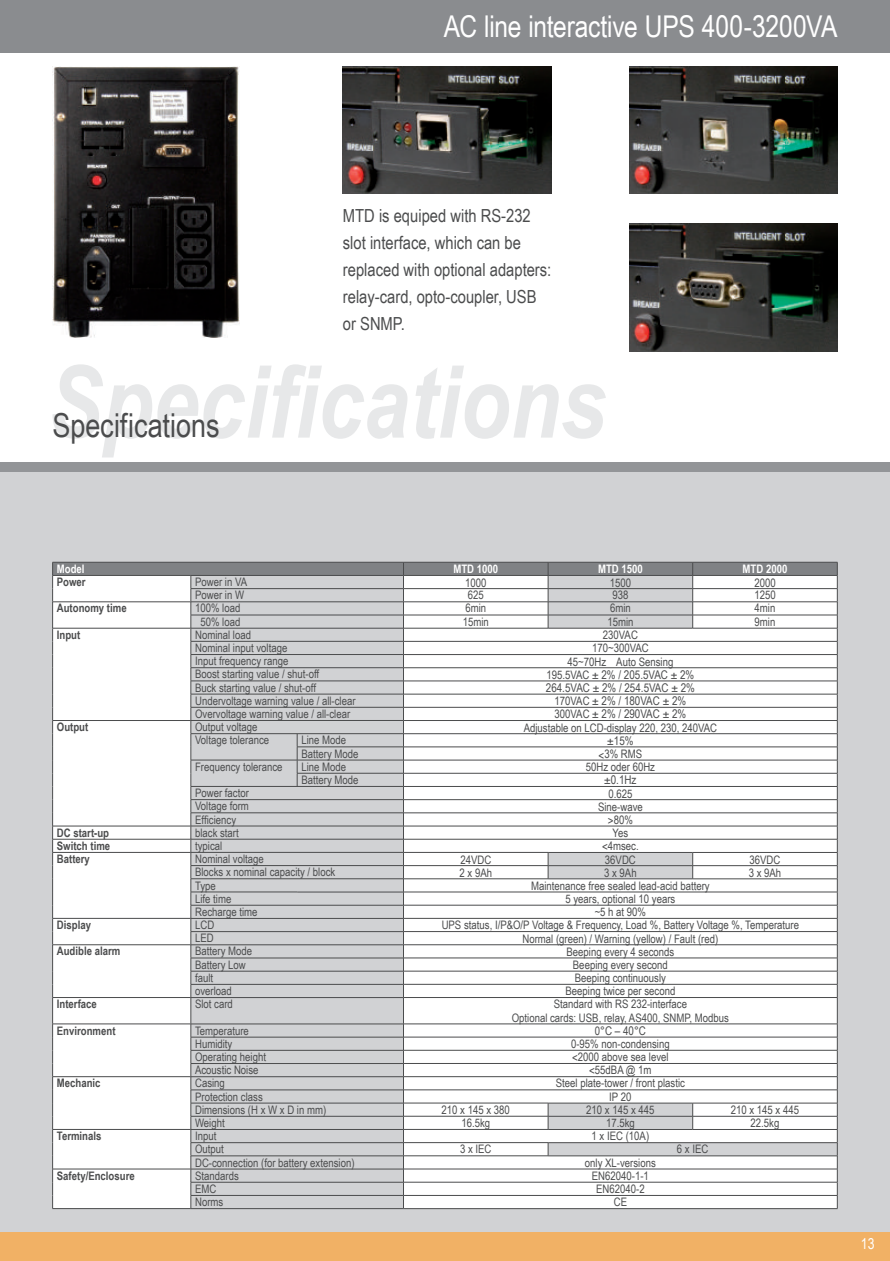
<style>
.page{position:relative;width:890px;height:1261px;background:#fff}
.page>*{position:absolute;margin:0;border:0;box-sizing:border-box;transform-origin:0 0}
.t1{font:italic 700 100.5px "Arial Narrow";color:#e7e8e9}
.t2{font:33px "Arial Narrow";letter-spacing:-.005em;color:#4b4c4d}
.t3{font:30px "Arial Narrow";letter-spacing:-.01em;color:#fff}
.t4{font:18px/27px "Arial Narrow";color:#4b4c4d}
.t5{font:15px "Arial Narrow";color:#fff}
.t6{font:12px "Arial Narrow";color:#4b4c4d}
.t7{font:11.7px/13.5px "Arial Narrow";color:#4b4c4d;text-align:center}
.t8{font:700 11.7px "Arial Narrow";color:#4b4c4d}
.t9{font:700 11.7px "Arial Narrow";color:#fff}
.s1{font-size:11.7px}
.s2{font-size:12px}
</style>
<div class="page">
<div style="left:0;top:472px;width:890px;height:788px;background:#d1d2d4"></div>
<div style="left:0;top:462px;width:890px;height:10px;background:#939598"></div>
<div style="left:0;top:1231px;width:890px;height:29px;background:#f1b165"></div>
<div style="left:0;top:0;width:890px;height:52px;background:#8a8c8f"></div>
<img style="left:52px;top:66px;width:188px;height:271px">
<img style="left:343px;top:66px;width:208px;height:128px">
<img style="left:629px;top:66px;width:208px;height:128px">
<img style="left:629px;top:224px;width:208px;height:127px">
<hr style="left:52px;top:1207px;width:139px;height:1px;background:#4b4c4d">
<hr style="left:191px;top:1207px;width:212px;height:1px;background:#4b4c4d">
<hr style="left:403px;top:1207px;width:434px;height:1px;background:#4b4c4d">
<svg style="left:52px;top:562px;width:786px;height:645px"></svg>
<h3 class="t3" style="left:444px;top:9px;width:395px">AC line interactive UPS 400-3200VA</h3>
<h3 class="t4" style="left:343px;top:202px;width:210px">MTD is equiped with RS-232 slot interface, which can be replaced with optional adapters: relay-card, opto-coupler, USB or SNMP.</h3>
<h1 class="t1" style="left:47px;top:343px;width:560px">Specifications</h1>
<h2 class="t2" style="left:52px;top:406px;width:169px">Specifications</h2>
<p class="t9" style="left:57px;top:562px;width:29px">Model</p>
<p class="t9" style="left:453px;top:562px;width:46px">MTD 1000</p>
<p class="t9" style="left:598px;top:562px;width:46px">MTD 1500</p>
<p class="t9" style="left:742px;top:562px;width:46px">MTD 2000</p>
<p class="t8" style="left:57px;top:575px;width:30px">Power</p>
<p class="t7" style="left:195px;top:575px;width:54px">Power in VA</p>
<p class="t7" style="left:465px;top:575px;width:23px">1000</p>
<p class="t7" style="left:610px;top:575px;width:23px">1500</p>
<p class="t7" style="left:754px;top:575px;width:23px">2000</p>
<p class="t7" style="left:195px;top:588px;width:51px">Power in W</p>
<p class="t7" style="left:468px;top:588px;width:18px">625</p>
<p class="t7" style="left:612px;top:588px;width:18px">938</p>
<p class="t7" style="left:754px;top:588px;width:23px">1250</p>
<p class="t8" style="left:57px;top:601px;width:71px">Autonomy time</p>
<p class="t7" style="left:195px;top:601px;width:47px">100% load</p>
<p class="t7" style="left:465px;top:601px;width:22px">6min</p>
<p class="t7" style="left:610px;top:601px;width:22px">6min</p>
<p class="t7" style="left:754px;top:601px;width:22px">4min</p>
<p class="t7" style="left:200px;top:614px;width:42px">50% load</p>
<p class="t7" style="left:463px;top:614px;width:28px">15min</p>
<p class="t7" style="left:607px;top:614px;width:28px">15min</p>
<p class="t7" style="left:754px;top:614px;width:22px">9min</p>
<p class="t8" style="left:57px;top:627px;width:25px">Input</p>
<p class="t7" style="left:195px;top:627px;width:57px">Nominal load</p>
<p class="t7" style="left:603px;top:627px;width:37px">230VAC</p>
<p class="t7" style="left:195px;top:641px;width:94px">Nominal input voltage</p>
<p class="t7" style="left:592px;top:641px;width:58px">170~300VAC</p>
<p class="t7" style="left:195px;top:654px;width:95px">Input frequency range</p>
<p class="t7" style="left:567px;top:654px;width:107px">45~70Hz Auto Sensing</p>
<p class="t7" style="left:195px;top:667px;width:126px">Boost starting value / shut-off</p>
<p class="t6" style="left:546px;top:667px;width:149px"><span class="s1">195.5VAC</span> ± 2% / 205.5VAC ± 2%</p>
<p class="t7" style="left:195px;top:680px;width:122px">Buck starting value / shut-off</p>
<p class="t6" style="left:546px;top:680px;width:151px">264.5VAC ± 2% / 254.5VAC ± 2%</p>
<p class="t7" style="left:195px;top:693px;width:162px">Undervoltage warning value / all-clear</p>
<p class="t6" style="left:554px;top:693px;width:133px"><span class="s1">170VAC</span> ± 2% / 180VAC ± 2%</p>
<p class="t7" style="left:195px;top:706px;width:157px">Overvoltage warning value / all-clear</p>
<p class="t6" style="left:554px;top:707px;width:133px"><span class="s1">300VAC</span> ± 2% / 290VAC ± 2%</p>
<p class="t8" style="left:57px;top:720px;width:33px">Output</p>
<p class="t7" style="left:195px;top:720px;width:64px">Output voltage</p>
<p class="t7" style="left:524px;top:720px;width:195px">Adjustable on LCD-display 220, 230, 240VAC</p>
<p class="t7" style="left:195px;top:733px;width:76px">Voltage tolerance</p>
<p class="t7" style="left:301px;top:733px;width:46px">Line Mode</p>
<p class="t6" style="left:607px;top:733px;width:28px">±15%</p>
<p class="t7" style="left:301px;top:746px;width:59px">Battery Mode</p>
<p class="t7" style="left:598px;top:746px;width:45px"><span class="s2">&lt;</span>3% RMS</p>
<p class="t7" style="left:195px;top:759px;width:89px">Frequency tolerance</p>
<p class="t7" style="left:301px;top:759px;width:46px">Line Mode</p>
<p class="t7" style="left:586px;top:760px;width:71px">50Hz oder 60Hz</p>
<p class="t7" style="left:301px;top:772px;width:59px">Battery Mode</p>
<p class="t6" style="left:604px;top:773px;width:34px">±0.1Hz</p>
<p class="t7" style="left:195px;top:786px;width:55px">Power factor</p>
<p class="t7" style="left:608px;top:786px;width:26px">0.625</p>
<p class="t7" style="left:195px;top:799px;width:55px">Voltage form</p>
<p class="t7" style="left:598px;top:799px;width:46px">Sine-wave</p>
<p class="t7" style="left:195px;top:812px;width:43px">Efficiency</p>
<p class="t7" style="left:608px;top:812px;width:26px"><span class="s2">&gt;</span>80%</p>
<p class="t8" style="left:57px;top:825px;width:54px">DC start-up</p>
<p class="t7" style="left:195px;top:825px;width:45px">black start</p>
<p class="t7" style="left:612px;top:826px;width:17px">Yes</p>
<p class="t8" style="left:57px;top:838px;width:55px">Switch time</p>
<p class="t7" style="left:195px;top:838px;width:29px">typical</p>
<p class="t7" style="left:602px;top:839px;width:38px"><span class="s2">&lt;</span>4msec.</p>
<p class="t8" style="left:57px;top:852px;width:35px">Battery</p>
<p class="t7" style="left:195px;top:851px;width:70px">Nominal voltage</p>
<p class="t7" style="left:460px;top:852px;width:32px">24VDC</p>
<p class="t7" style="left:605px;top:852px;width:32px">36VDC</p>
<p class="t7" style="left:749px;top:852px;width:32px">36VDC</p>
<p class="t7" style="left:195px;top:865px;width:142px">Blocks x nominal capacity / block</p>
<p class="t7" style="left:459px;top:865px;width:34px">2 x 9Ah</p>
<p class="t7" style="left:604px;top:865px;width:34px">3 x 9Ah</p>
<p class="t7" style="left:749px;top:865px;width:34px">3 x 9Ah</p>
<p class="t7" style="left:195px;top:878px;width:22px">Type</p>
<p class="t7" style="left:531px;top:878px;width:180px">Maintenance free sealed lead-acid battery</p>
<p class="t7" style="left:195px;top:891px;width:38px">Life time</p>
<p class="t7" style="left:565px;top:891px;width:111px">5 years, optional 10 years</p>
<p class="t7" style="left:195px;top:904px;width:64px">Recharge time</p>
<p class="t7" style="left:595px;top:905px;width:53px">~5 h at 90%</p>
<p class="t8" style="left:57px;top:917px;width:36px">Display</p>
<p class="t7" style="left:195px;top:917px;width:21px">LCD</p>
<p class="t7" style="left:442px;top:918px;width:359px">UPS status, I/P&amp;O/P Voltage &amp; Frequency, Load %, Battery Voltage %, Temperature</p>
<p class="t7" style="left:195px;top:931px;width:20px">LED</p>
<p class="t7" style="left:522px;top:931px;width:197px">Normal (green) / Warning (yellow) / Fault (red)</p>
<p class="t8" style="left:57px;top:944px;width:65px">Audible alarm</p>
<p class="t7" style="left:195px;top:944px;width:59px">Battery Mode</p>
<p class="t7" style="left:566px;top:944px;width:109px">Beeping every 4 seconds</p>
<p class="t7" style="left:195px;top:957px;width:52px">Battery Low</p>
<p class="t7" style="left:573px;top:957px;width:96px">Beeping every second</p>
<p class="t7" style="left:195px;top:970px;width:20px">fault</p>
<p class="t7" style="left:575px;top:970px;width:93px">Beeping continuously</p>
<p class="t7" style="left:195px;top:983px;width:38px">overload</p>
<p class="t7" style="left:565px;top:984px;width:111px">Beeping twice per second</p>
<p class="t8" style="left:57px;top:996px;width:41px">Interface</p>
<p class="t7" style="left:195px;top:996px;width:39px">Slot card</p>
<p class="t7" style="left:512px;top:996px;width:219px">Standard with RS 232-interface<br>Optional cards: USB, relay, AS400, SNMP, Modbus</p>
<p class="t8" style="left:57px;top:1023px;width:60px">Environment</p>
<p class="t7" style="left:195px;top:1023px;width:55px">Temperature</p>
<p class="t6" style="left:595px;top:1023px;width:53px"><span class="s1">0</span>°C – 40°C</p>
<p class="t7" style="left:195px;top:1036px;width:39px">Humidity</p>
<p class="t7" style="left:571px;top:1036px;width:100px">0-95% non-condensing</p>
<p class="t7" style="left:195px;top:1049px;width:72px">Operating height</p>
<p class="t7" style="left:572px;top:1049px;width:98px"><span class="s2">&lt;</span>2000 above sea level</p>
<p class="t7" style="left:195px;top:1062px;width:65px">Acoustic Noise</p>
<p class="t7" style="left:589px;top:1063px;width:64px"><span class="s2">&lt;</span>55dBA @ 1m</p>
<p class="t8" style="left:57px;top:1076px;width:45px">Mechanic</p>
<p class="t7" style="left:195px;top:1076px;width:31px">Casing</p>
<p class="t7" style="left:556px;top:1076px;width:131px">Steel plate-tower / front plastic</p>
<p class="t7" style="left:195px;top:1089px;width:69px">Protection class</p>
<p class="t7" style="left:609px;top:1089px;width:24px">IP 20</p>
<p class="t7" style="left:195px;top:1102px;width:133px">Dimensions (H x W x D in mm)</p>
<p class="t7" style="left:442px;top:1102px;width:70px">210 x 145 x 380</p>
<p class="t7" style="left:586px;top:1102px;width:70px">210 x 145 x 445</p>
<p class="t7" style="left:731px;top:1102px;width:70px">210 x 145 x 445</p>
<p class="t7" style="left:195px;top:1115px;width:31px">Weight</p>
<p class="t7" style="left:461px;top:1115px;width:30px">16.5kg</p>
<p class="t7" style="left:606px;top:1115px;width:30px">17.5kg</p>
<p class="t7" style="left:750px;top:1115px;width:30px">22.5kg</p>
<p class="t8" style="left:57px;top:1128px;width:46px">Terminals</p>
<p class="t7" style="left:195px;top:1128px;width:23px">Input</p>
<p class="t7" style="left:591px;top:1128px;width:59px">1 x IEC (10A)</p>
<p class="t7" style="left:195px;top:1141px;width:30px">Output</p>
<p class="t7" style="left:460px;top:1141px;width:33px">3 x IEC</p>
<p class="t7" style="left:677px;top:1141px;width:33px">6 x IEC</p>
<p class="t7" style="left:195px;top:1155px;width:161px">DC-connection (for battery extension)</p>
<p class="t7" style="left:585px;top:1155px;width:72px">only XL-versions</p>
<p class="t8" style="left:57px;top:1168px;width:79px">Safety/Enclosure</p>
<p class="t7" style="left:195px;top:1168px;width:45px">Standards</p>
<p class="t7" style="left:592px;top:1168px;width:59px">EN62040-1-1</p>
<p class="t7" style="left:195px;top:1181px;width:23px">EMC</p>
<p class="t7" style="left:596px;top:1181px;width:50px">EN62040-2</p>
<p class="t7" style="left:195px;top:1194px;width:30px">Norms</p>
<p class="t7" style="left:614px;top:1194px;width:15px">CE</p>
<p class="t5" style="left:861px;top:1234px;width:15px">13</p>
</div>
